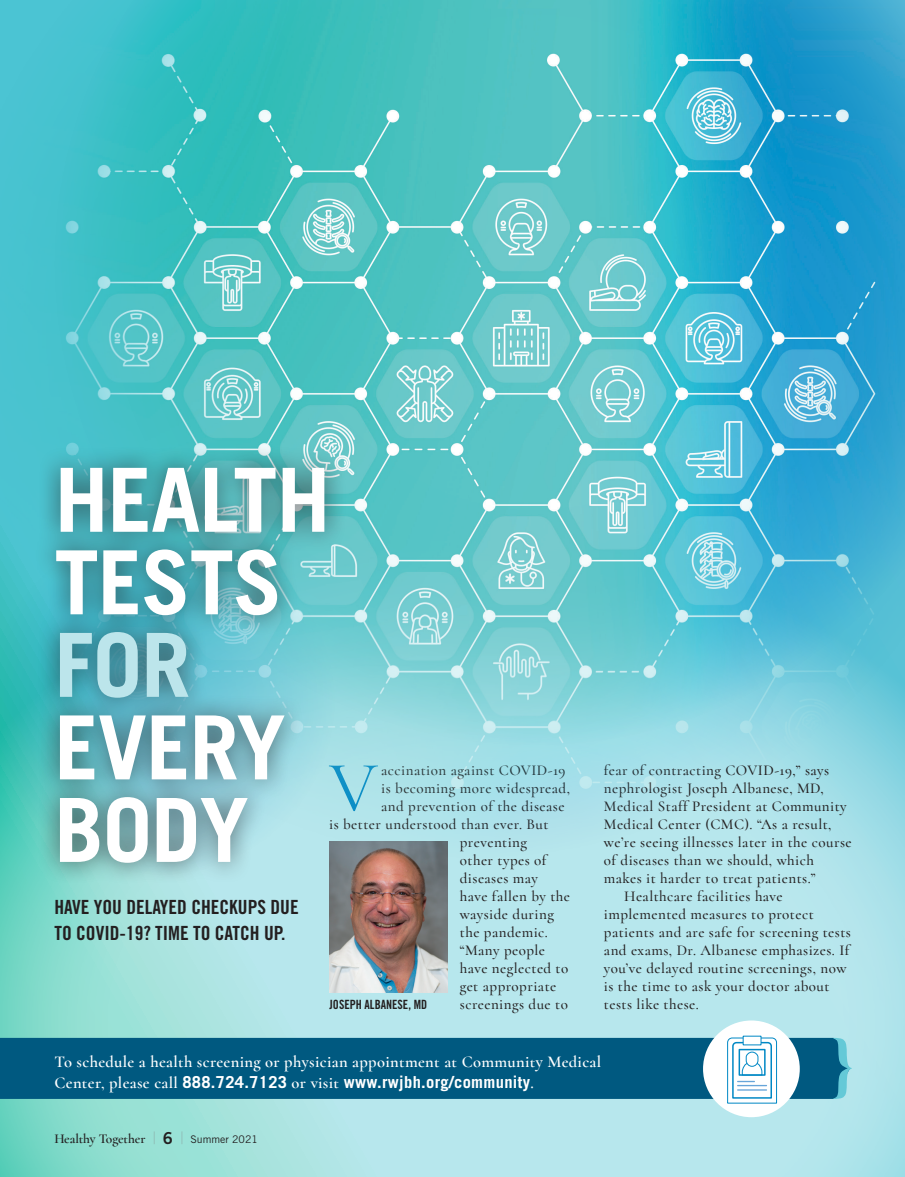
<style>
.page{position:relative;width:905px;height:1177px;background:#fff}
.page>*{position:absolute;margin:0;border:0;box-sizing:border-box;transform-origin:0 0}
.t1{font:700 88.5px/82.5px "Trade Gothic";letter-spacing:-.01em;color:#fff}
.t2{font:700 88.5px "Trade Gothic";color:#bce5eb}
.t3{font:72.6px "Cormorant";color:#0088c5}
.t4{font:19.5px/25.5px "Trade Gothic Bold Cond Twenty";color:#231f20}
.t5{font:600 16.5px "Cormorant";letter-spacing:.02em;color:#fff}
.t6{font:700 16.5px "Trade Gothic";letter-spacing:.02em;color:#fff}
.t7{font:500 15px "Cormorant";letter-spacing:.03em;color:#231f20}
.t8{font:600 13.5px "Cormorant";letter-spacing:-.01em;color:#231f20}
.t9{font:12.75px "Trade Gothic Bold Cond Twenty";color:#231f20;scale:.95 1}
.s1{font-family:"Cormorant";font-weight:600}
.s2{font-family:"Trade Gothic";font-weight:300;font-size:17.1px;color:#808285}
.s3{font-family:"Trade Gothic Bold Two";font-weight:400;font-size:16.5px}
.s4{font-family:"Trade Gothic";font-weight:400;font-size:10.5px}
</style>
<div class="page">
<svg style="left:0;top:859px;width:904px;height:317px;background:#abe3e5"></svg>
<div style="left:0;top:1037px;width:833px;height:61px;background:#005980"></div>
<svg style="left:833px;top:1037px;width:18px;height:61px"></svg>
<div style="left:702px;top:1020px;width:97px;height:97px;background:#fff;border-radius:50%"></div>
<img style="left:329px;top:859px;width:118px;height:133px">
<img style="left:0;top:0;width:904px;height:859px">
<img style="left:54px;top:0;width:850px;height:745px">
<div style="left:34px;top:445px;width:313px;height:439px;background:#231f20;opacity:.65"></div>
<svg style="left:727px;top:1036px;width:50px;height:67px"></svg>
<hr style="left:736px;top:1084px;width:30px;height:2px;background:#67a5d9">
<hr style="left:736px;top:1089px;width:30px;height:1px;background:#67a5d9">
<svg style="left:742px;top:1035px;width:19px;height:9px"></svg>
<h1 class="t1" style="left:54px;top:457px;width:277px">HEALTH<br>TESTS</h1>
<h1 class="t2" style="left:54px;top:610px;width:137px">FOR</h1>
<h1 class="t1" style="left:54px;top:705px;width:233px">EVERY<br>BODY</h1>
<h2 class="t3" style="left:329px;top:743px;width:50px">V</h2>
<p class="t7" style="left:381px;top:760px;width:186px">accination against COVID-19</p>
<p class="t7" style="left:381px;top:778px;width:190px">is becoming more widespread,</p>
<p class="t7" style="left:381px;top:796px;width:185px">and prevention of the disease</p>
<p class="t7" style="left:329px;top:814px;width:221px">is better understood than ever. But</p>
<p class="t7" style="left:459px;top:832px;width:69px">preventing</p>
<p class="t7" style="left:459px;top:850px;width:88px">other types of</p>
<p class="t7" style="left:459px;top:868px;width:80px">diseases may</p>
<p class="t7" style="left:459px;top:886px;width:112px">have fallen by the</p>
<p class="t7" style="left:459px;top:904px;width:96px">wayside during</p>
<p class="t7" style="left:459px;top:922px;width:90px">the pandemic.</p>
<p class="t7" style="left:459px;top:940px;width:87px">“Many people</p>
<p class="t7" style="left:459px;top:958px;width:110px">have neglected to</p>
<p class="t7" style="left:459px;top:976px;width:98px">get appropriate</p>
<p class="t7" style="left:459px;top:994px;width:110px">screenings due to</p>
<h3 class="t4" style="left:54px;top:894px;width:246px">HAVE YOU DELAYED CHECKUPS DUE<br>TO COVID-19? TIME TO CATCH UP.</h3>
<p class="t9" style="left:329px;top:996px;width:104px">JOSEPH ALBANESE, MD</p>
<p class="t7" style="left:603px;top:760px;width:227px">fear of contracting COVID-19,” says</p>
<p class="t7" style="left:603px;top:778px;width:221px">nephrologist Joseph Albanese, MD,</p>
<p class="t7" style="left:603px;top:796px;width:244px">Medical Staff President at Community</p>
<p class="t7" style="left:603px;top:814px;width:229px">Medical Center (CMC). “As a result,</p>
<p class="t7" style="left:603px;top:832px;width:249px">we’re seeing illnesses later in the course</p>
<p class="t7" style="left:603px;top:850px;width:211px">of diseases than we should, which</p>
<p class="t7" style="left:603px;top:868px;width:213px">makes it harder to treat patients.”</p>
<p class="t7" style="left:624px;top:886px;width:160px">Healthcare facilities have</p>
<p class="t7" style="left:603px;top:904px;width:211px">implemented measures to protect</p>
<p class="t7" style="left:603px;top:922px;width:248px">patients and are safe for screening tests</p>
<p class="t7" style="left:603px;top:940px;width:247px">and exams, Dr. Albanese emphasizes. If</p>
<p class="t7" style="left:603px;top:958px;width:244px">you’ve delayed routine screenings, now</p>
<p class="t7" style="left:603px;top:976px;width:227px">is the time to ask your doctor about</p>
<p class="t7" style="left:603px;top:994px;width:96px">tests like these.</p>
<p class="t5" style="left:54px;top:1051px;width:548px">To schedule a health screening or physician appointment at Community Medical</p>
<p class="t6" style="left:54px;top:1071px;width:480px"><span class="s1">Center, please call</span> 888.724.7123 <span class="s1">or visit</span> www.rwjbh.org/community<span class="s1">.</span></p>
<p class="t8" style="left:54px;top:1129px;width:205px">Healthy Together <span class="s2">|</span> <span class="s3">6</span> <span class="s2">|</span> <span class="s4">Summer 2021</span></p>
</div>
